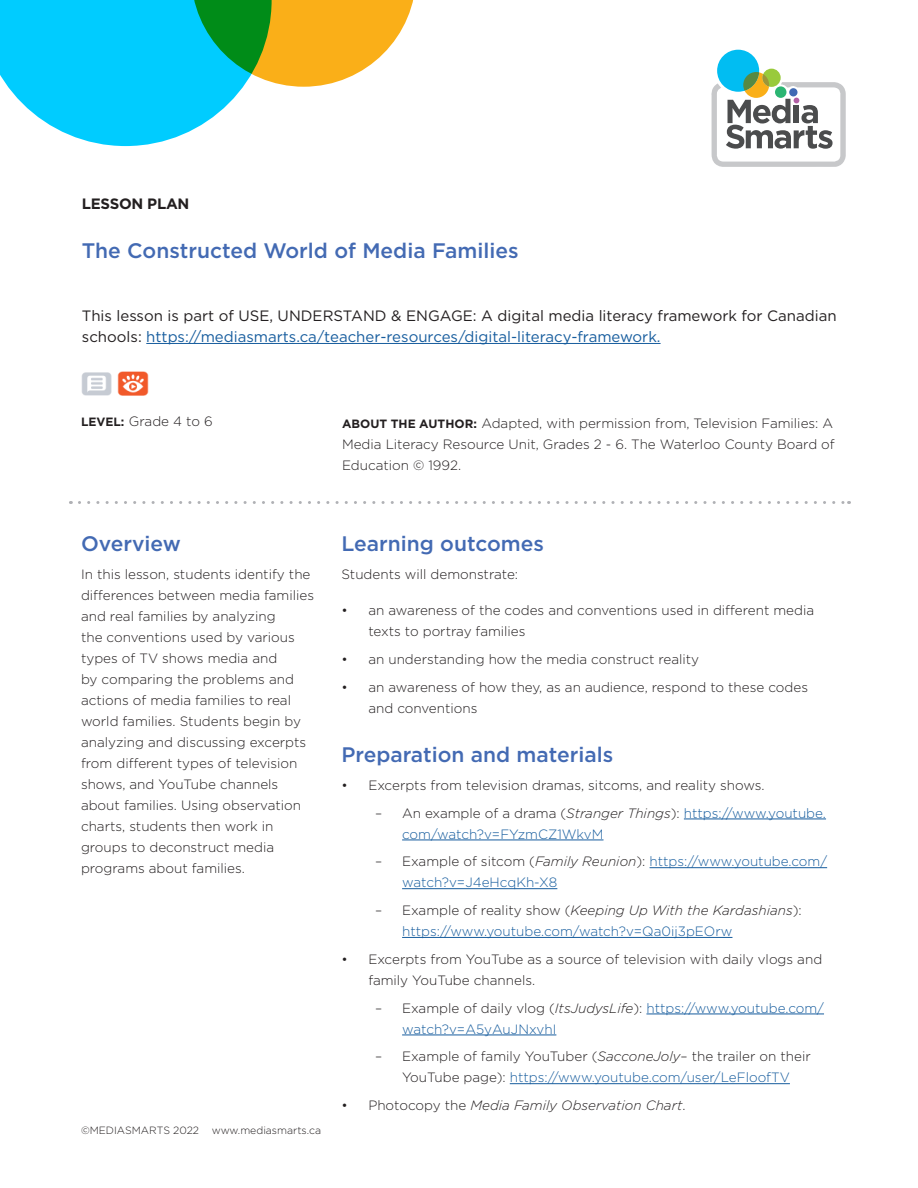
<style>
.page{position:relative;width:918px;height:1188px;background:#fff}
.page>*{position:absolute;margin:0;border:0;box-sizing:border-box;transform-origin:0 0}
.t1{font:500 21px "Gotham";color:#436ab3}
.t2{font:15px/21px "Gotham";color:#231f20}
.t3{font:700 15px "Gotham";letter-spacing:-.02em;color:#231f20}
.t4{font:300 13.5px/21px "Gotham";color:#231f20}
.t5{font:300 13.5px/21px "Gotham";color:#175d9e}
.t6{font:italic 300 13.5px "Gotham";color:#231f20}
.t7{font:300 10.5px "Gotham";color:#231f20}
.s1{color:#175d9e}
.s2{font-weight:700;font-size:12px}
.s3{color:#231f20}
.s4{font-style:italic;color:#231f20}
.s5{font-style:italic}
.s6{font-style:normal}
</style>
<div class="page">
<hr style="left:146px;top:343px;width:515px;height:1px;background:#175d9e">
<hr style="left:684px;top:819px;width:142px;height:1px;background:#175d9e">
<hr style="left:402px;top:840px;width:202px;height:1px;background:#175d9e">
<hr style="left:650px;top:867px;width:177px;height:1px;background:#175d9e">
<hr style="left:402px;top:888px;width:155px;height:1px;background:#175d9e">
<hr style="left:402px;top:937px;width:330px;height:1px;background:#175d9e">
<hr style="left:646px;top:1014px;width:178px;height:1px;background:#175d9e">
<hr style="left:402px;top:1035px;width:154px;height:1px;background:#175d9e">
<hr style="left:510px;top:1083px;width:280px;height:1px;background:#175d9e">
<img style="left:719px;top:49px;width:39px;height:13px">
<svg style="left:762px;top:69px;width:19px;height:18px"></svg>
<div style="left:717px;top:50px;width:42px;height:42px;background:#01bdf2;border-radius:50%"></div>
<svg style="left:711px;top:72px;width:135px;height:95px"></svg>
<svg style="left:79px;top:501px;width:771px;height:3px"></svg>
<svg style="left:0;top:0;width:414px;height:146px"></svg>
<img style="left:81px;top:372px;width:31px;height:24px">
<img style="left:117px;top:372px;width:31px;height:24px">
<p class="t3" style="left:82px;top:194px;width:109px">LESSON PLAN</p>
<h1 class="t1" style="left:82px;top:237px;width:438px">The Constructed World of Media Families</h1>
<p class="t2" style="left:82px;top:305px;width:756px">This lesson is part of USE, UNDERSTAND &amp; ENGAGE: A digital media literacy framework for Canadian schools: <span class="s1">https://mediasmarts.ca/teacher-resources/digital-literacy-framework.</span></p>
<p class="t4" style="left:81px;top:410px;width:133px"><span class="s2">LEVEL:</span> Grade 4 to 6</p>
<p class="t4" style="left:342px;top:412px;width:494px;text-align:justify"><span class="s2">ABOUT THE AUTHOR:</span> Adapted, with permission from, Television Families: A Media Literacy Resource Unit, Grades 2 - 6. The Waterloo County Board of Education © 1992.</p>
<h1 class="t1" style="left:81px;top:530px;width:101px">Overview</h1>
<p class="t4" style="left:81px;top:563px;width:235px">In this lesson, students identify the differences between media families and real families by analyzing<br>the conventions used by various types of TV shows media and<br>by comparing the problems and actions of media families to real world families. Students begin by analyzing and discussing excerpts from different types of television shows, and YouTube channels about families. Using observation charts, students then work in groups to deconstruct media programs about families.</p>
<p class="t7" style="left:81px;top:1123px;width:242px">©MEDIASMARTS 2022 www.mediasmarts.ca</p>
<h1 class="t1" style="left:341px;top:530px;width:204px">Learning outcomes</h1>
<p class="t4" style="left:341px;top:563px;width:178px">Students will demonstrate:</p>
<p class="t4" style="left:368px;top:599px;width:447px;text-indent:-27px">• an awareness of the codes and conventions used in different media texts to portray families</p>
<p class="t4" style="left:341px;top:648px;width:359px">• an understanding how the media construct reality</p>
<p class="t4" style="left:368px;top:676px;width:441px;text-indent:-27px">• an awareness of how they, as an audience, respond to these codes and conventions</p>
<h1 class="t1" style="left:341px;top:741px;width:273px">Preparation and materials</h1>
<p class="t4" style="left:341px;top:774px;width:425px">• Excerpts from television dramas, sitcoms, and reality shows.</p>
<p class="t5" style="left:402px;top:802px;width:425px;text-indent:-27px"><span class="s3">– An example of a drama (</span><span class="s4">Stranger Things</span><span class="s3">):</span> https://www.youtube. com/watch?v=FYzmCZ1WkvM</p>
<p class="t5" style="left:402px;top:851px;width:427px;text-indent:-27px"><span class="s3">– Example of sitcom (</span><span class="s4">Family Reunion</span><span class="s3">):</span> https://www.youtube.com/ watch?v=J4eHcqKh-X8</p>
<p class="t5" style="left:402px;top:899px;width:401px;text-indent:-27px"><span class="s3">– Example of reality show (</span><span class="s4">Keeping Up With the Kardashians</span><span class="s3">): </span>https://www.youtube.com/watch?v=Qa0ij3pEOrw</p>
<p class="t4" style="left:368px;top:948px;width:455px;text-indent:-27px">• Excerpts from YouTube as a source of television with daily vlogs and family YouTube channels.</p>
<p class="t5" style="left:402px;top:997px;width:423px;text-indent:-27px"><span class="s3">– Example of daily vlog (</span><span class="s4">ItsJudysLife</span><span class="s3">):</span> https://www.youtube.com/ watch?v=A5yAuJNxvhI</p>
<p class="t4" style="left:375px;top:1046px;width:437px;text-align:center">– Example of family YouTuber (<span class="s5">SacconeJoly</span>– the trailer on their<br>YouTube page): <span class="s1">https://www.youtube.com/user/LeFloofTV</span></p>
<p class="t6" style="left:341px;top:1097px;width:346px"><span class="s6">• Photocopy the</span> Media Family Observation Chart<span class="s6">.</span></p>
</div>
